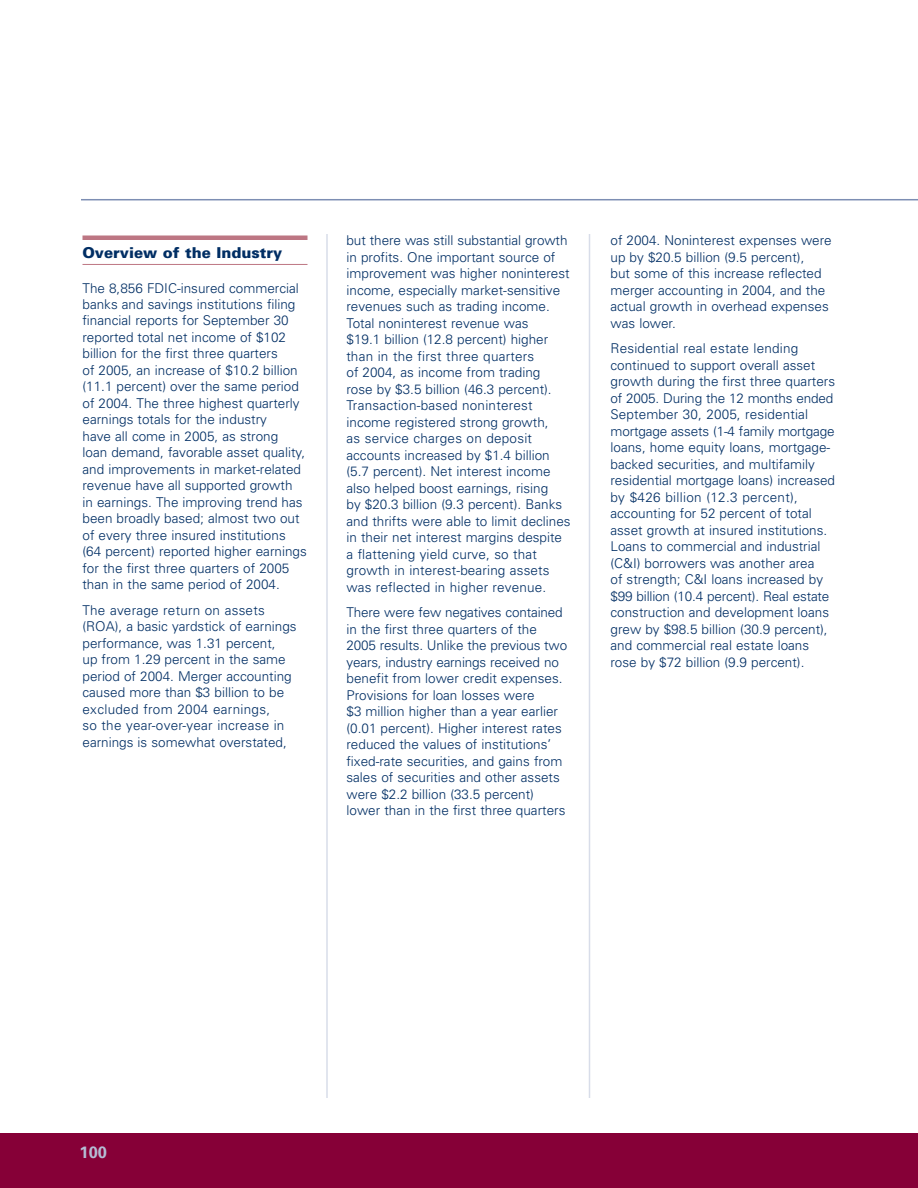
<style>
.page{position:relative;width:918px;height:1188px;background:#fff}
.page>*{position:absolute;margin:0;border:0;box-sizing:border-box;transform-origin:0 0}
.t1{font:700 16.5px "Univers";color:#b4bcd4}
.t2{font:900 15px "Univers";color:#002e64}
.t3{font:300 13.5px/16.5px "Univers";color:#002e64}
</style>
<div class="page">
<hr style="left:81px;top:199px;width:837px;height:1px;background:#7d8eb3">
<hr style="left:326px;top:234px;width:2px;height:864px;background:#d8dde9">
<hr style="left:589px;top:234px;width:1px;height:864px;background:#d8dde9">
<div style="left:0;top:1134px;width:918px;height:54px;background:#860037"></div>
<hr style="left:82px;top:236px;width:226px;height:4px;background:#bd7683">
<hr style="left:82px;top:264px;width:226px;height:1px;background:#bd7683">
<p class="t2" style="left:82px;top:247px;width:201px">Overview of the Industry</p>
<p class="t3" style="left:82px;top:281px;width:226px">The 8,856 FDIC-insured commercial banks and savings institutions filing financial reports for September 30 reported total net income of $102 billion for the first three quarters<br>of 2005, an increase of $10.2 billion (11.1 percent) over the same period of 2004. The three highest quarterly earnings totals for the industry<br>have all come in 2005, as strong<br>loan demand, favorable asset quality, and improvements in market-related revenue have all supported growth<br>in earnings. The improving trend has been broadly based; almost two out of every three insured institutions (64 percent) reported higher earnings for the first three quarters of 2005 than in the same period of 2004.</p>
<p class="t3" style="left:82px;top:603px;width:216px">The average return on assets (ROA), a basic yardstick of earnings performance, was 1.31 percent,<br>up from 1.29 percent in the same period of 2004. Merger accounting caused more than $3 billion to be excluded from 2004 earnings,<br>so the year-over-year increase in earnings is somewhat overstated,</p>
<p class="t3" style="left:347px;top:233px;width:226px">but there was still substantial growth in profits. One important source of improvement was higher noninterest income, especially market-sensitive revenues such as trading income.<br>Total noninterest revenue was<br>$19.1 billion (12.8 percent) higher than in the first three quarters<br>of 2004, as income from trading<br>rose by $3.5 billion (46.3 percent).<br>Transaction-based noninterest income registered strong growth,<br>as service charges on deposit accounts increased by $1.4 billion (5.7 percent). Net interest income also helped boost earnings, rising<br>by $20.3 billion (9.3 percent). Banks and thrifts were able to limit declines in their net interest margins despite a flattening yield curve, so that growth in interest-bearing assets was reflected in higher revenue.</p>
<p class="t3" style="left:347px;top:605px;width:222px">There were few negatives contained in the first three quarters of the 2005 results. Unlike the previous two years, industry earnings received no benefit from lower credit expenses.<br>Provisions for loan losses were<br>$3 million higher than a year earlier (0.01 percent). Higher interest rates reduced the values of institutions’ fixed-rate securities, and gains from sales of securities and other assets were $2.2 billion (33.5 percent) lower than in the first three quarters</p>
<p class="t3" style="left:611px;top:233px;width:223px">of 2004. Noninterest expenses were up by $20.5 billion (9.5 percent),<br>but some of this increase reflected merger accounting in 2004, and the actual growth in overhead expenses was lower.</p>
<p class="t3" style="left:611px;top:341px;width:226px">Residential real estate lending continued to support overall asset growth during the first three quarters of 2005. During the 12 months ended September 30, 2005, residential mortgage assets (1-4 family mortgage loans, home equity loans, mortgage&shy;backed securities, and multifamily residential mortgage loans) increased by $426 billion (12.3 percent), accounting for 52 percent of total asset growth at insured institutions.<br>Loans to commercial and industrial (C&amp;I) borrowers was another area<br>of strength; C&amp;I loans increased by $99 billion (10.4 percent). Real estate construction and development loans grew by $98.5 billion (30.9 percent), and commercial real estate loans rose by $72 billion (9.9 percent).</p>
<p class="t1" style="left:80px;top:1146px;width:29px">100</p>
</div>
